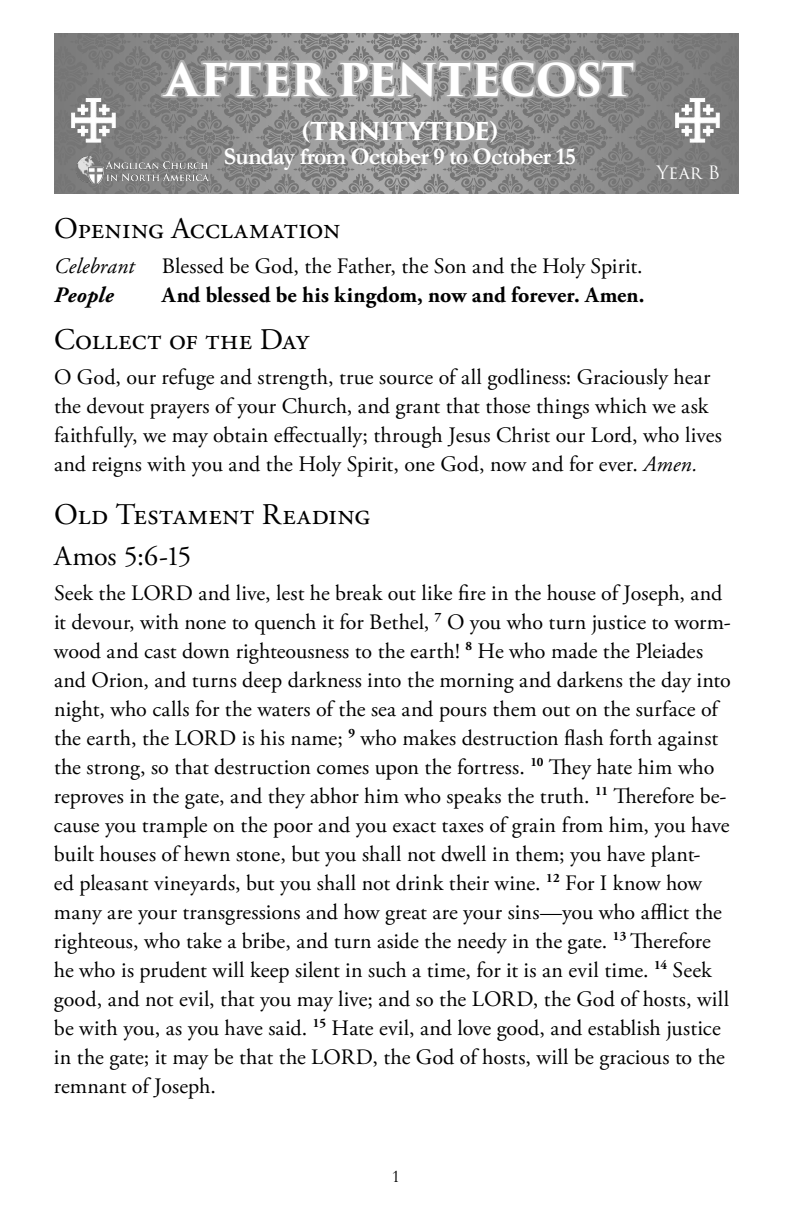
<style>
.page{position:relative;width:792px;height:1224px;background:#fff}
.page>*{position:absolute;margin:0;border:0;box-sizing:border-box;transform-origin:0 0}
.t1{font:700 44px "Trajan Pro 3";letter-spacing:-.01em;color:#fff}
.t2{font:30px "Adobe Garamond Pro";letter-spacing:.01em;color:#000}
.t3{font:28px "Adobe Garamond Pro";color:#000}
.t4{font:700 24px "Garamond";letter-spacing:-.035em;color:#fff}
.t5{font:700 24px "Trajan Pro 3";letter-spacing:-.035em;color:#fff}
.t6{font:22px/29px "Adobe Garamond Pro";letter-spacing:-.005em;color:#000}
.t7{font:700 22px "Adobe Garamond Pro";letter-spacing:.005em;color:#000}
.t8{font:italic 22px "Adobe Garamond Pro";letter-spacing:.005em;color:#000}
.t9{font:italic 700 22px "Adobe Garamond Pro";letter-spacing:.01em;color:#000}
.t10{font:18px "Trajan Pro 3";color:#fff}
.t11{font:18px "Garamond";color:#000}
.s1{font-style:italic}
</style>
<div class="page">
<svg style="left:397px;top:33px;width:341px;height:160px;background:#848484"></svg>
<svg style="left:54px;top:33px;width:343px;height:160px;background:#848484"></svg>
<svg style="left:72px;top:98px;width:43px;height:44px"></svg>
<svg style="left:676px;top:98px;width:43px;height:44px"></svg>
<img style="left:76px;top:157px;width:132px;height:27px">
<svg style="left:159px;top:33px;width:479px;height:98px;background:#919191"></svg>
<h1 class="t1" style="left:166px;top:47px;width:470px">AFTER PENTECOST</h1>
<p class="t5" style="left:302px;top:113px;width:198px">(TRINITYTIDE)</p>
<p class="t4" style="left:224px;top:140px;width:354px">Sunday from October 9 to October 15</p>
<p class="t10" style="left:657px;top:160px;width:65px">Year B</p>
<h2 class="t2" style="left:54px;top:210px;width:288px">Opening Acclamation</h2>
<p class="t8" style="left:54px;top:253px;width:82px">Celebrant</p>
<p class="t6" style="left:162px;top:252px;width:482px">Blessed be God, the Father, the Son and the Holy Spirit.</p>
<p class="t9" style="left:54px;top:282px;width:61px">People</p>
<p class="t7" style="left:162px;top:282px;width:484px">And blessed be his kingdom, now and forever. Amen.</p>
<h2 class="t2" style="left:54px;top:321px;width:257px">Collect of the Day</h2>
<p class="t6" style="left:54px;top:363px;width:669px">O God, our refuge and strength, true source of all godliness: Graciously hear the devout prayers of your Church, and grant that those things which we ask faithfully, we may obtain effectually; through Jesus Christ our Lord, who lives and reigns with you and the Holy Spirit, one God, now and for ever. <span class="s1">Amen.</span></p>
<h2 class="t2" style="left:54px;top:496px;width:318px">Old Testament Reading</h2>
<p class="t3" style="left:54px;top:539px;width:139px">Amos 5:6-15</p>
<p class="t6" style="left:54px;top:579px;width:678px">Seek the LORD and live, lest he break out like fire in the house of Joseph, and it devour, with none to quench it for Bethel, <sup>7</sup> O you who turn justice to worm&shy;wood and cast down righteousness to the earth! <sup>8</sup> He who made the Pleiades and Orion, and turns deep darkness into the morning and darkens the day into night, who calls for the waters of the sea and pours them out on the surface of the earth, the LORD is his name; <sup>9</sup> who makes destruction flash forth against the strong, so that destruction comes upon the fortress. <sup>10</sup> They hate him who reproves in the gate, and they abhor him who speaks the truth. <sup>11</sup> Therefore be&shy;cause you trample on the poor and you exact taxes of grain from him, you have built houses of hewn stone, but you shall not dwell in them; you have plant-<br>ed pleasant vineyards, but you shall not drink their wine. <sup>12</sup> For I know how many are your transgressions and how great are your sins—you who afflict the righteous, who take a bribe, and turn aside the needy in the gate. <sup>13</sup> Therefore he who is prudent will keep silent in such a time, for it is an evil time. <sup>14</sup> Seek good, and not evil, that you may live; and so the LORD, the God of hosts, will be with you, as you have said. <sup>15</sup> Hate evil, and love good, and establish justice in the gate; it may be that the LORD, the God of hosts, will be gracious to the remnant of Joseph.</p>
<p class="t11" style="left:392px;top:1164px;width:10px">1</p>
</div>
